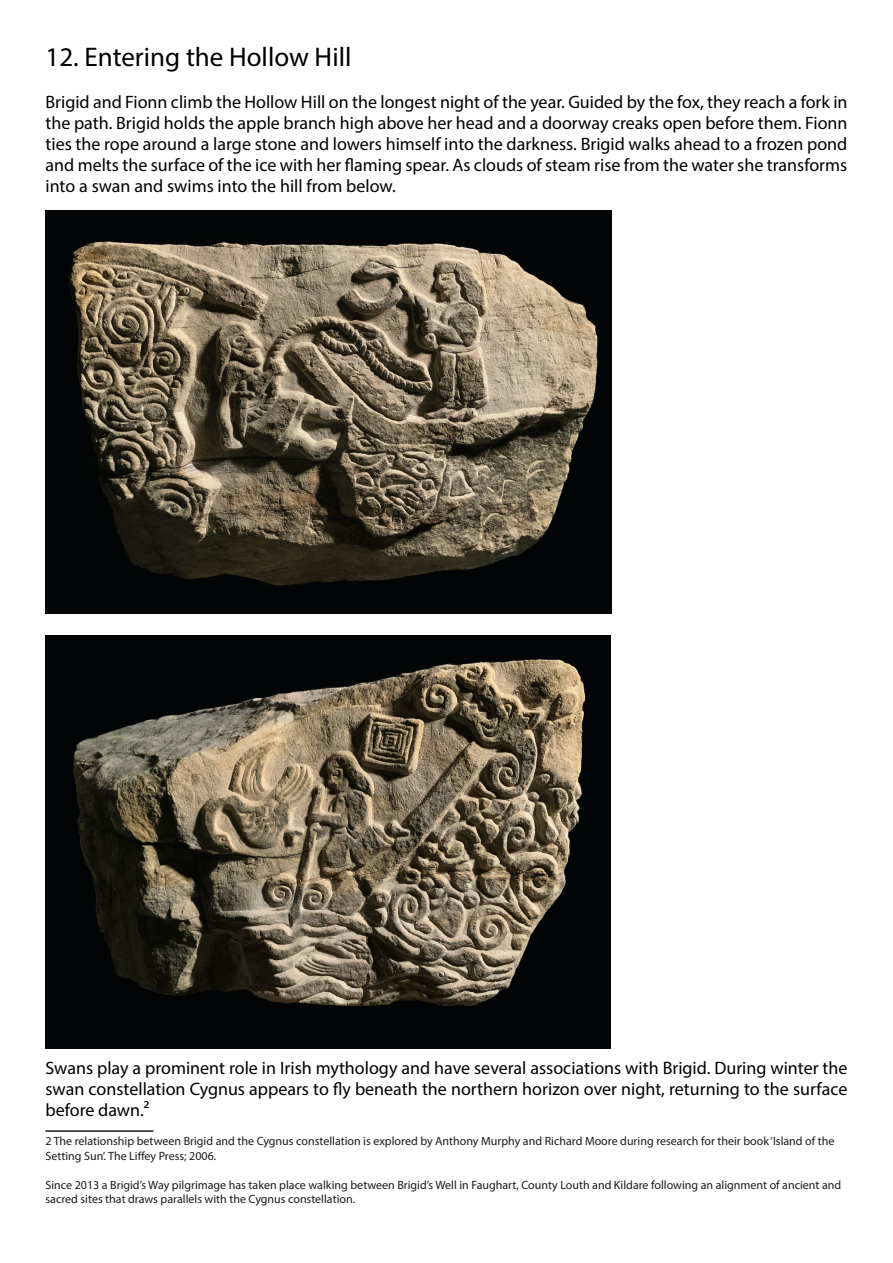
<style>
.page{position:relative;width:893px;height:1263px;background:#fff}
.page>*{position:absolute;margin:0;border:0;box-sizing:border-box;transform-origin:0 0}
.t1{font:27px "Myriad Pro";color:#000}
.t2{font:18px/21px "Myriad Pro";color:#000;text-align:justify}
.t3{font:12px/14.4px "Myriad Pro";color:#1c1b1a}
</style>
<div class="page">
<img style="left:45px;top:635px;width:566px;height:413px">
<hr style="left:45px;top:1130px;width:108px;height:2px;background:#1c1b1a">
<img style="left:45px;top:210px;width:566px;height:403px">
<p class="t1" style="left:45px;top:41px;width:308px">12. Entering the Hollow Hill</p>
<p class="t2" style="left:45px;top:91px;width:804px">Brigid and Fionn climb the Hollow Hill on the longest night of the year. Guided by the fox, they reach a fork in the path. Brigid holds the apple branch high above her head and a doorway creaks open before them. Fionn ties the rope around a large stone and lowers himself into the darkness. Brigid walks ahead to a frozen pond and melts the surface of the ice with her flaming spear. As clouds of steam rise from the water she transforms into a swan and swims into the hill from below.</p>
<p class="t2" style="left:45px;top:1057px;width:804px">Swans play a prominent role in Irish mythology and have several associations with Brigid. During winter the swan constellation Cygnus appears to fly beneath the northern horizon over night, returning to the surface before dawn.2 <sup>1</sup></p>
<p class="t3" style="left:45px;top:1134px;width:791px">2 The relationship between Brigid and the Cygnus constellation is explored by Anthony Murphy and Richard Moore during research for their book ‘Island of the<br>Setting Sun’. The Liffey Press; 2006.</p>
<p class="t3" style="left:45px;top:1177px;width:797px">Since 2013 a Brigid’s Way pilgrimage has taken place walking between Brigid’s Well in Faughart, County Louth and Kildare following an alignment of ancient and sacred sites that draws parallels with the Cygnus constellation.</p>
</div>
